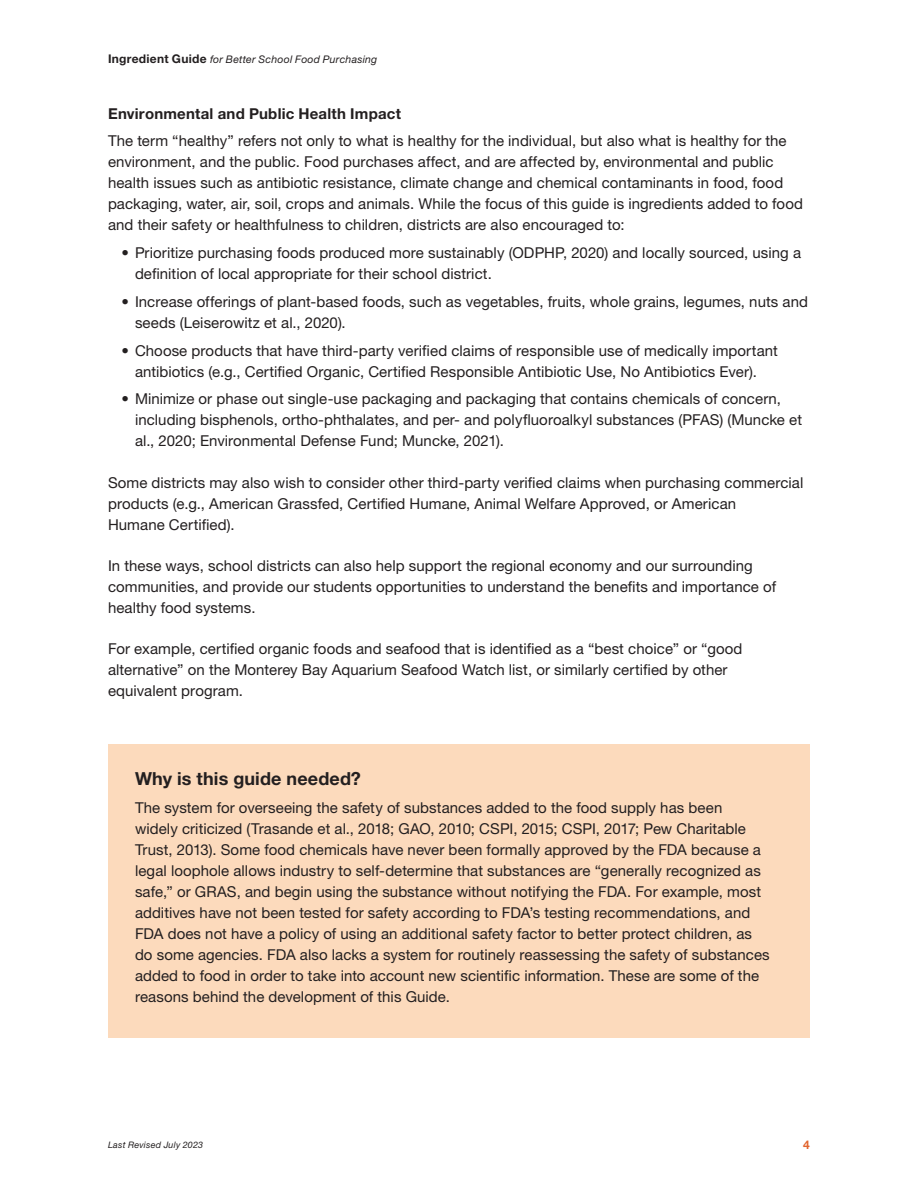
<style>
.page{position:relative;width:918px;height:1188px;background:#fff}
.page>*{position:absolute;margin:0;border:0;box-sizing:border-box;transform-origin:0 0}
.sub-black{font:700 18px "Helvetica Neue LT Std";letter-spacing:.01em;color:#231f20}
.body-black_no_space{font:15px/21px "Helvetica Neue LT Std";letter-spacing:.005em;color:#231f20}
.bullet-black{font:15px/21px "Helvetica Neue LT Std";letter-spacing:.005em;color:#231f20}
.body-black{font:15px/21px "Helvetica Neue LT Std";letter-spacing:.005em;color:#231f20}
.sub-black-2{font:700 15px "Helvetica Neue LT Std";letter-spacing:.015em;color:#231f20}
.t1{font:700 12px "Helvetica Neue LT Std";color:#e2652f}
.t2{font:italic 10.5px "Helvetica Neue LT Std";letter-spacing:.02em;color:#231f20}
.t3{font:italic 9px "Helvetica Neue LT Std";letter-spacing:.025em;color:#231f20}
.s1{font-weight:700;font-style:normal;font-size:12px}
</style>
<div class="page">
<div style="left:108px;top:744px;width:702px;height:293px;background:#fcdabc"></div>
<p class="t2" style="left:108px;top:53px;width:271px"><span class="s1">Ingredient Guide</span> for Better School Food Purchasing</p>
<p class="sub-black-2" style="left:108px;top:104px;width:294px">Environmental and Public Health Impact</p>
<p class="body-black_no_space" style="left:108px;top:130px;width:696px">The term “healthy” refers not only to what is healthy for the individual, but also what is healthy for the environment, and the public. Food purchases affect, and are affected by, environmental and public health issues such as antibiotic resistance, climate change and chemical contaminants in food, food packaging, water, air, soil, crops and animals. While the focus of this guide is ingredients added to food and their safety or healthfulness to children, districts are also encouraged to:</p>
<p class="bullet-black" style="left:135px;top:242px;width:668px;text-indent:-14px">• Prioritize purchasing foods produced more sustainably (ODPHP, 2020) and locally sourced, using a definition of local appropriate for their school district.</p>
<p class="bullet-black" style="left:135px;top:291px;width:675px;text-indent:-14px">• Increase offerings of plant-based foods, such as vegetables, fruits, whole grains, legumes, nuts and seeds (Leiserowitz et al., 2020).</p>
<p class="bullet-black" style="left:122px;top:340px;width:658px;text-align:center">• Choose products that have third-party verified claims of responsible use of medically important antibiotics (e.g., Certified Organic, Certified Responsible Antibiotic Use, No Antibiotics Ever).</p>
<p class="bullet-black" style="left:135px;top:388px;width:669px;text-indent:-14px">• Minimize or phase out single-use packaging and packaging that contains chemicals of concern, including bisphenols, ortho-phthalates, and per- and polyfluoroalkyl substances (PFAS) (Muncke et al., 2020; Environmental Defense Fund; Muncke, 2021).</p>
<p class="body-black" style="left:108px;top:472px;width:697px">Some districts may also wish to consider other third-party verified claims when purchasing commercial products (e.g., American Grassfed, Certified Humane, Animal Welfare Approved, or American<br>Humane Certified).</p>
<p class="body-black" style="left:108px;top:555px;width:670px">In these ways, school districts can also help support the regional economy and our surrounding communities, and provide our students opportunities to understand the benefits and importance of healthy food systems.</p>
<p class="body-black" style="left:108px;top:638px;width:636px">For example, certified organic foods and seafood that is identified as a “best choice” or “good alternative” on the Monterey Bay Aquarium Seafood Watch list, or similarly certified by other equivalent program.</p>
<p class="sub-black" style="left:135px;top:768px;width:227px">Why is this guide needed?</p>
<p class="body-black_no_space" style="left:135px;top:797px;width:636px">The system for overseeing the safety of substances added to the food supply has been<br>widely criticized (Trasande et al., 2018; GAO, 2010; CSPI, 2015; CSPI, 2017; Pew Charitable Trust, 2013). Some food chemicals have never been formally approved by the FDA because a legal loophole allows industry to self-determine that substances are “generally recognized as safe,” or GRAS, and begin using the substance without notifying the FDA. For example, most additives have not been tested for safety according to FDA’s testing recommendations, and FDA does not have a policy of using an additional safety factor to better protect children, as do some agencies. FDA also lacks a system for routinely reassessing the safety of substances added to food in order to take into account new scientific information. These are some of the reasons behind the development of this Guide.</p>
<p class="t3" style="left:108px;top:1139px;width:97px">Last Revised July 2023</p>
<p class="t1" style="left:803px;top:1137px;width:8px">4</p>
</div>
